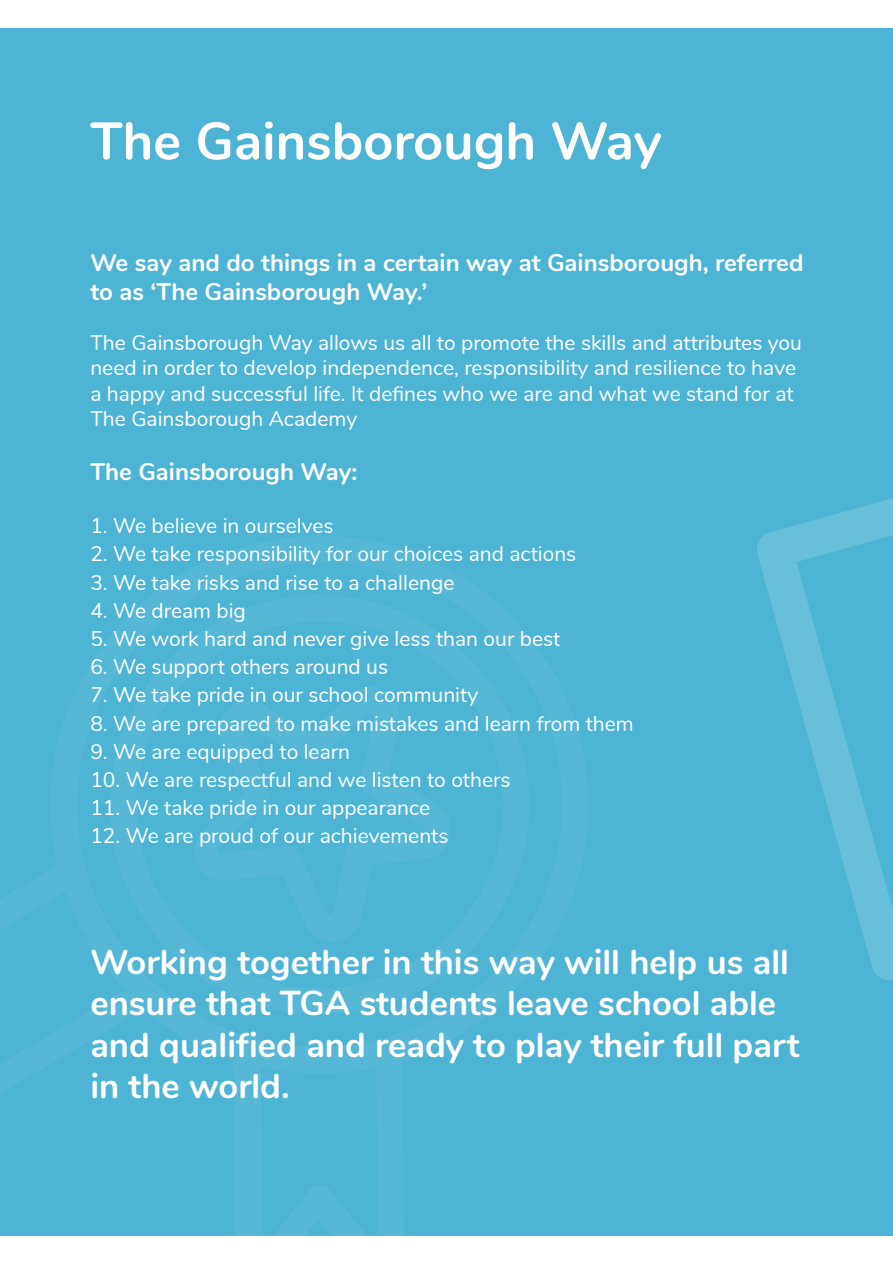
<style>
.page{position:relative;width:893px;height:1263px;background:#fff}
.page>*{position:absolute;margin:0;border:0;box-sizing:border-box;transform-origin:0 0}
.t1{font:700 52.5px "Nunito";color:#fff}
.t2{font:700 34.5px/41.4px "Nunito";color:#fff}
.t3{font:700 24px/28.8px "Nunito";color:#fff}
.t4{font:21px/25.2px "Nunito";color:#fff}
</style>
<div class="page">
<div style="left:1px;top:28px;width:892px;height:1207px;background:#4eb4d5"></div>
<svg style="left:757px;top:498px;width:136px;height:482px"></svg>
<p class="t1" style="left:90px;top:102px;width:573px">The Gainsborough Way</p>
<p class="t3" style="left:90px;top:247px;width:715px">We say and do things in a certain way at Gainsborough, referred to as ‘The Gainsborough Way.’</p>
<p class="t4" style="left:90px;top:329px;width:713px">The Gainsborough Way allows us all to promote the skills and attributes you need in order to develop independence, responsibility and resilience to have a happy and successful life. It defines who we are and what we stand for at The Gainsborough Academy</p>
<p class="t3" style="left:90px;top:456px;width:269px">The Gainsborough Way:</p>
<p class="t4" style="left:90px;top:512px;width:245px">1. We believe in ourselves</p>
<p class="t4" style="left:90px;top:540px;width:487px">2. We take responsibility for our choices and actions</p>
<p class="t4" style="left:90px;top:568px;width:366px">3. We take risks and rise to a challenge</p>
<p class="t4" style="left:90px;top:597px;width:157px">4. We dream big</p>
<p class="t4" style="left:90px;top:625px;width:471px">5. We work hard and never give less than our best</p>
<p class="t4" style="left:90px;top:653px;width:299px">6. We support others around us</p>
<p class="t4" style="left:90px;top:681px;width:389px">7. We take pride in our school community</p>
<p class="t4" style="left:90px;top:709px;width:545px">8. We are prepared to make mistakes and learn from them</p>
<p class="t4" style="left:90px;top:738px;width:261px">9. We are equipped to learn</p>
<p class="t4" style="left:90px;top:766px;width:422px">10. We are respectful and we listen to others</p>
<p class="t4" style="left:90px;top:794px;width:341px">11. We take pride in our appearance</p>
<p class="t4" style="left:90px;top:822px;width:360px">12. We are proud of our achievements</p>
<p class="t2" style="left:90px;top:939px;width:711px">Working together in this way will help us all ensure that TGA students leave school able and qualified and ready to play their full part in the world.</p>
</div>
